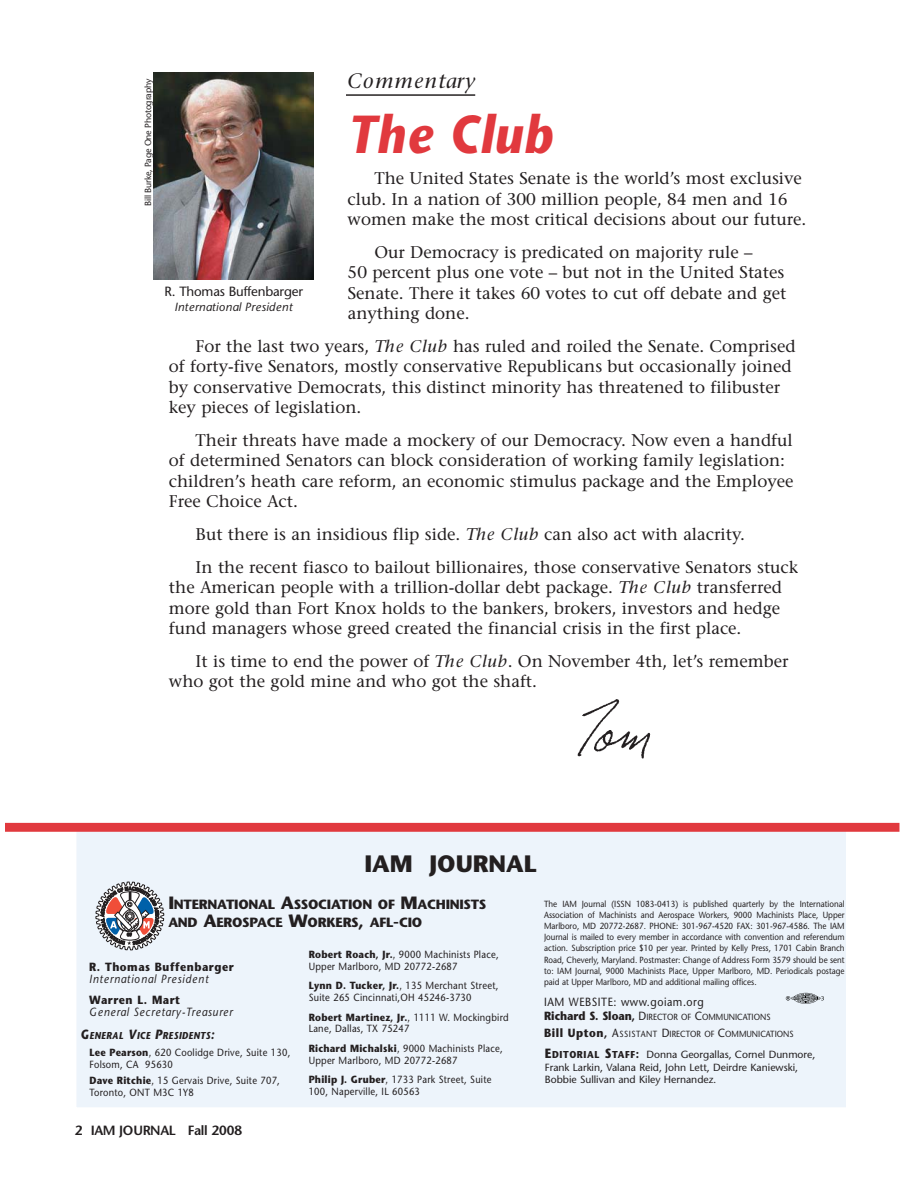
<style>
.page{position:relative;width:918px;height:1188px;background:#fff}
.page>*{position:absolute;margin:0;border:0;box-sizing:border-box;transform-origin:0 0}
.t1{font:italic 700 53.4px "Stone Sans";letter-spacing:.025em;color:#e1393e;scale:.9 1}
.t2{font:700 23.7px "Stone Sans";color:#231f20}
.t3{font:italic 20.7px "Stone Serif";letter-spacing:.07em;color:#231f20}
.t4{font:16.95px/20.2px "Stone Serif";color:#231f20}
.t5{font:700 13.35px/17.9px "Stone Sans";letter-spacing:-.02em;color:#231f20}
.t6{font:13.35px "Stone Sans";letter-spacing:-.015em;color:#231f20}
.t7{font:600 13.35px "Stone Sans";letter-spacing:-.03em;color:#231f20}
.t8{font:italic 11.85px "Stone Sans";letter-spacing:.065em;color:#231f20;scale:.9 1}
.t9{font:700 11.85px "Stone Sans";letter-spacing:.05em;color:#231f20;scale:.9 1}
.t10{font:11.85px "Stone Sans";letter-spacing:.05em;color:#231f20;scale:.9 1}
.t11{font:italic 11.85px "Stone Sans";letter-spacing:.015em;color:#231f20}
.t12{font:10.35px/11.9px "Stone Sans";letter-spacing:.025em;color:#231f20;scale:.9 1}
.t13{font:10.35px/12.6px "Stone Sans";color:#231f20}
.t14{font:italic 700 10.05px "Stone Sans";letter-spacing:.035em;color:#231f20;scale:.9 1}
.t15{font:8.85px/11.1px "Stone Sans";color:#231f20;text-align:justify;scale:.9 1}
.t16{font:8.85px "Stone Sans";letter-spacing:-.025em;color:#231f20}
.s1{font-style:italic}
.s2{font-size:17.85px}
.s3{font-size:13.35px}
.s4{font-weight:700}
.s5{font-family:"Stone Serif"}
.s6{font-weight:700;font-size:11.85px}
.s7{font-size:11.85px}
.s8{font-weight:700;font-size:13.35px}
.s9{font-weight:700;font-size:10.05px}
</style>
<div class="page">
<div style="left:76px;top:830px;width:770px;height:277px;background:#edf4fb"></div>
<svg style="left:96px;top:881px;width:68px;height:69px"></svg>
<svg style="left:786px;top:993px;width:38px;height:11px"></svg>
<div style="left:5px;top:823px;width:894px;height:9px;background:#e1393e"></div>
<hr style="left:345px;top:94px;width:130px;height:2px;background:#231f20">
<img style="left:577px;top:699px;width:74px;height:60px">
<img style="left:153px;top:73px;width:160px;height:206px">
<div style="left:332px;top:71px;width:14px;height:258px;background:#fff"></div>
<p class="t16" style="left:145px;top:206px;width:129px;rotate:-90deg">Bill Burke, Page One Photography</p>
<p class="t3" style="left:348px;top:72px;width:129px">Commentary</p>
<h1 class="t1" style="left:348px;top:114px;width:230px">The Club</h1>
<p class="t4" style="left:348px;top:170px;width:460px;text-indent:27px">The United States Senate is the world’s most exclusive club. In a nation of 300 million people, 84 men and 16 women make the most critical decisions about our future.</p>
<p class="t4" style="left:348px;top:244px;width:440px;text-indent:27px">Our Democracy is predicated on majority rule –<br>50 percent plus one vote – but not in the United States Senate. There it takes 60 votes to cut off debate and get anything done.</p>
<p class="t4" style="left:169px;top:338px;width:628px;text-indent:27px">For the last two years, <span class="s1">The Club</span> has ruled and roiled the Senate. Comprised of forty-five Senators, mostly conservative Republicans but occasionally joined by conservative Democrats, this distinct minority has threatened to filibuster key pieces of legislation.</p>
<p class="t4" style="left:169px;top:432px;width:626px;text-indent:27px">Their threats have made a mockery of our Democracy. Now even a handful of determined Senators can block consideration of working family legislation: children’s heath care reform, an economic stimulus package and the Employee Free Choice Act.</p>
<p class="t4" style="left:196px;top:519px;width:604px;line-height:33.2px">But there is an insidious flip side. <span class="s1">The Club</span> can also act with alacrity.<br>In the recent fiasco to bailout billionaires, those conservative Senators stuck</p>
<p class="t4" style="left:169px;top:579px;width:615px;text-align:justify">the American people with a trillion-dollar debt package. <span class="s1">The Club</span> transferred more gold than Fort Knox holds to the bankers, brokers, investors and hedge fund managers whose greed created the financial crisis in the first place.</p>
<p class="t4" style="left:169px;top:653px;width:621px;text-indent:27px">It is time to end the power of <span class="s1">The Club</span>. On November 4th, let’s remember who got the gold mine and who got the shaft.</p>
<p class="t6" style="left:164px;top:286px;width:140px">R. Thomas Buffenbarger</p>
<p class="t11" style="left:175px;top:302px;width:120px">International President</p>
<h2 class="t2" style="left:364px;top:855px;width:174px">IAM JOURNAL</h2>
<p class="t5" style="left:168px;top:897px;width:320px"><span class="s2">I</span>NTERNATIONAL <span class="s2">A</span>SSOCIATION OF <span class="s2">M</span>ACHINISTS<br>AND <span class="s2">A</span>EROSPACE <span class="s2">W</span>ORKERS<span class="s2">,</span> AFL<span class="s2">-</span>CIO</p>
<p class="t9" style="left:89px;top:963px;width:162px">R. Thomas Buffenbarger</p>
<p class="t8" style="left:89px;top:974px;width:134px">International President</p>
<p class="t9" style="left:89px;top:995px;width:102px">Warren L. Mart</p>
<p class="t8" style="left:89px;top:1007px;width:161px">General Secretary-Treasurer</p>
<p class="t14" style="left:80px;top:1032px;width:151px"><span class="s3">G</span>ENERAL <span class="s3">V</span>ICE <span class="s3">P</span>RESIDENTS<span class="s3">:</span></p>
<p class="t12" style="left:89px;top:1047px;width:225px"><span class="s4">Lee Pearson</span><span class="s5">,</span> 620 Coolidge Drive, Suite 130,<br>Folsom, CA 95630</p>
<p class="t12" style="left:89px;top:1076px;width:213px"><span class="s4">Dave Ritchie</span><span class="s5">,</span> 15 Gervais Drive, Suite 707,<br>Toronto, ONT M3C 1Y8</p>
<p class="t7" style="left:75px;top:1125px;width:169px">2 IAM JOURNAL Fall 2008</p>
<p class="t12" style="left:309px;top:950px;width:213px"><span class="s4">Robert Roach, Jr.</span><span class="s5">,</span> 9000 Machinists Place,<br>Upper Marlboro, MD 20772-2687</p>
<p class="t12" style="left:309px;top:981px;width:212px"><span class="s4">Lynn D. Tucker, Jr.</span><span class="s5">,</span> 135 Merchant Street,<br>Suite 265 Cincinnati,OH 45246-3730</p>
<p class="t12" style="left:309px;top:1012px;width:224px"><span class="s4">Robert Martinez, Jr.</span><span class="s5">,</span> 1111 W. Mockingbird<br>Lane, Dallas, TX 75247</p>
<p class="t12" style="left:309px;top:1043px;width:217px"><span class="s4">Richard Michalski</span><span class="s5">,</span> 9000 Machinists Place,<br>Upper Marlboro, MD 20772-2687</p>
<p class="t12" style="left:309px;top:1074px;width:205px"><span class="s4">Philip J. Gruber</span><span class="s5">,</span> 1733 Park Street, Suite<br>100, Naperville, IL 60563</p>
<p class="t15" style="left:544px;top:899px;width:335px">The IAM Journal (ISSN 1083-0413) is published quarterly by the International Association of Machinists and Aerospace Workers, 9000 Machinists Place, Upper Marlboro, MD 20772-2687. PHONE: 301-967-4520 FAX: 301-967-4586. The IAM Journal is mailed to every member in accordance with convention and referendum action. Subscription price $10 per year. Printed by Kelly Press, 1701 Cabin Branch Road, Cheverly, Maryland. Postmaster: Change of Address Form 3579 should be sent to: IAM Journal, 9000 Machinists Place, Upper Marlboro, MD. Periodicals postage paid at Upper Marlboro, MD and additional mailing offices.</p>
<p class="t10" style="left:544px;top:997px;width:179px">IAM WEBSITE: www.goiam.org</p>
<p class="t15" style="left:544px;top:1010px;width:279px;line-height:16.4px"><span class="s6">Richard S. Sloan,</span> <span class="s7">D</span>IRECTOR OF <span class="s7">C</span>OMMUNICATIONS<br><span class="s6">Bill Upton,</span> <span class="s7">A</span>SSISTANT <span class="s7">D</span>IRECTOR OF <span class="s7">C</span>OMMUNICATIONS</p>
<p class="t13" style="left:545px;top:1049px;width:272px"><span class="s8">E</span><span class="s9">DITORIAL</span> <span class="s8">S</span><span class="s9">TAFF</span><span class="s6">:</span> Donna Georgallas, Cornel Dunmore,<br>Frank Larkin, Valana Reid, John Lett, Deirdre Kaniewski,<br>Bobbie Sullivan and Kiley Hernandez.</p>
</div>
